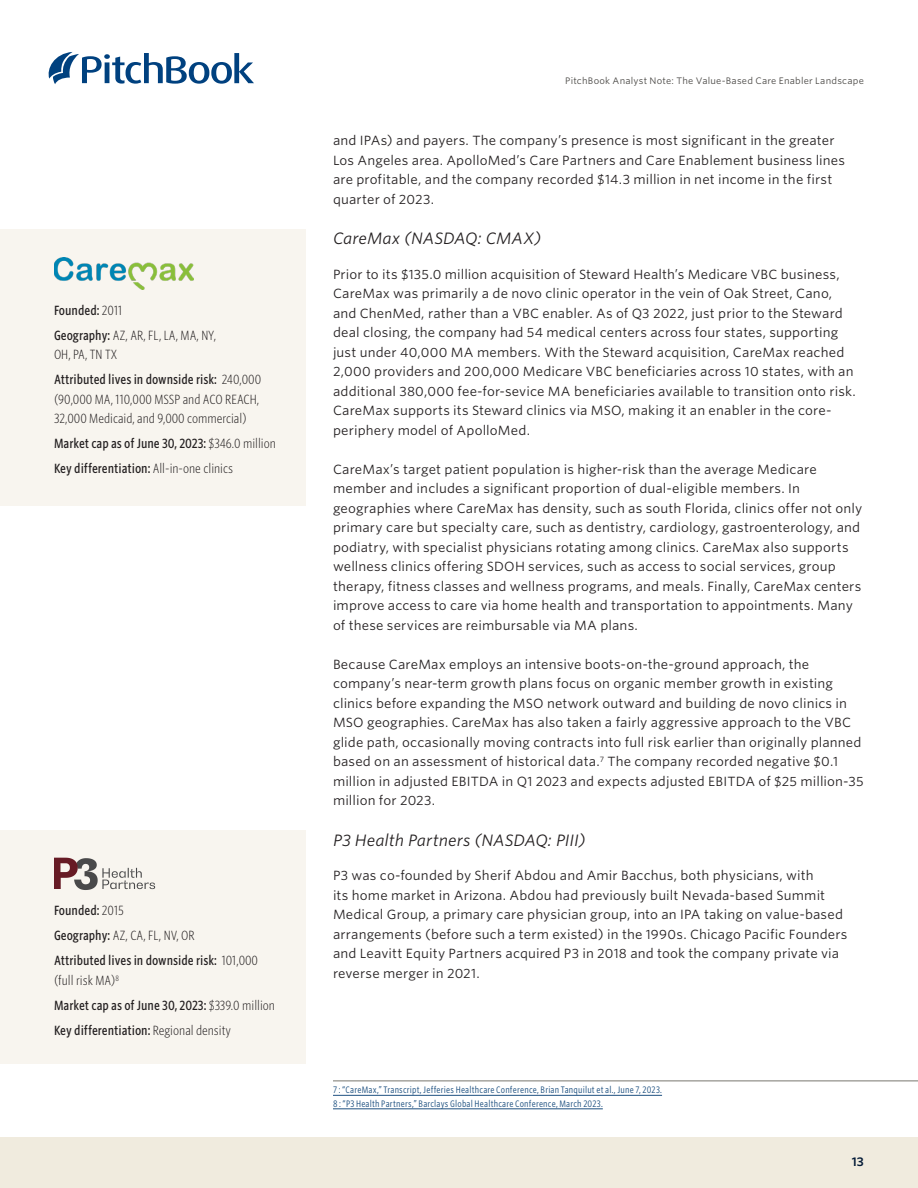
<style>
.page{position:relative;width:918px;height:1188px;background:#fff}
.page>*{position:absolute;margin:0;border:0;box-sizing:border-box;transform-origin:0 0}
.AN_Subsection_I{font:italic 15.75px "Whitney S Sm";color:#231f20}
.AN_Body_copy_-_runt_control{font:12.75px/19.5px "Whitney S Sm";letter-spacing:.01em;color:#231f20}
.AN_Company_highlights_sidebar{font:500 12.75px/19.5px "Whitney Cond S Sm";color:#231f20}
.AN_Company_highlights_sidebar-2{font:300 12.75px/19.5px "Whitney Cond S Sm";color:#231f20}
.t1{font:600 12px "Whitney S Sm";color:#051c38}
.AN_Footnote{font:9px/13.5px "Whitney Cond S Sm";letter-spacing:.02em;color:#1d5080}
.t2{font:9px "Whitney S Sm";letter-spacing:.025em;color:#484643}
.s1{font-weight:300}
.s2{font-weight:500}
</style>
<div class="page">
<svg style="left:49px;top:52px;width:205px;height:32px"></svg>
<div style="left:0;top:1137px;width:918px;height:51px;background:#f0ebde"></div>
<div style="left:0;top:230px;width:306px;height:276px;background:#f8f5ef"></div>
<div style="left:0;top:830px;width:306px;height:233px;background:#f8f5ef"></div>
<img style="left:54px;top:257px;width:140px;height:33px">
<svg style="left:54px;top:858px;width:101px;height:32px"></svg>
<hr style="left:333px;top:1081px;width:585px;height:1px;background:#78766f">
<hr style="left:333px;top:1095px;width:329px;height:1px;background:#1d5080">
<hr style="left:333px;top:1109px;width:270px;height:1px;background:#1d5080">
<p class="AN_Company_highlights_sidebar" style="left:54px;top:300px;width:70px">Founded: <span class="s1">2011</span></p>
<p class="AN_Company_highlights_sidebar-2" style="left:54px;top:325px;width:164px"><span class="s2">Geography:</span> AZ, AR, FL, LA, MA, NY,<br>OH, PA, TN TX</p>
<p class="AN_Company_highlights_sidebar-2" style="left:54px;top:370px;width:209px"><span class="s2">Attributed lives in downside risk:</span> 240,000 (90,000 MA, 110,000 MSSP and ACO REACH,<br>32,000 Medicaid, and 9,000 commercial)</p>
<p class="AN_Company_highlights_sidebar" style="left:54px;top:433px;width:223px">Market cap as of June 30, 2023: <span class="s1">$346.0 million</span></p>
<p class="AN_Company_highlights_sidebar" style="left:54px;top:458px;width:181px">Key differentiation: <span class="s1">All-in-one clinics</span></p>
<p class="AN_Company_highlights_sidebar" style="left:54px;top:901px;width:71px">Founded: <span class="s1">2015</span></p>
<p class="AN_Company_highlights_sidebar-2" style="left:54px;top:926px;width:142px"><span class="s2">Geography:</span> AZ, CA, FL, NV, OR</p>
<p class="AN_Company_highlights_sidebar" style="left:54px;top:950px;width:206px">Attributed lives in downside risk: <span class="s1">101,000 (full risk MA)</span><sup>8</sup></p>
<p class="AN_Company_highlights_sidebar" style="left:54px;top:995px;width:223px">Market cap as of June 30, 2023: <span class="s1">$339.0 million</span></p>
<p class="AN_Company_highlights_sidebar" style="left:54px;top:1020px;width:179px">Key differentiation: <span class="s1">Regional density</span></p>
<p class="t2" style="left:565px;top:75px;width:300px">PitchBook Analyst Note: The Value-Based Care Enabler Landscape</p>
<p class="AN_Body_copy_-_runt_control" style="left:333px;top:131px;width:514px">and IPAs) and payers. The company’s presence is most significant in the greater Los Angeles area. ApolloMed’s Care Partners and Care Enablement business lines are profitable, and the company recorded $14.3 million in net income in the first quarter of 2023.</p>
<p class="AN_Subsection_I" style="left:333px;top:227px;width:210px">CareMax (NASDAQ: CMAX)</p>
<p class="AN_Body_copy_-_runt_control" style="left:333px;top:264px;width:524px">Prior to its $135.0 million acquisition of Steward Health’s Medicare VBC business, CareMax was primarily a de novo clinic operator in the vein of Oak Street, Cano, and ChenMed, rather than a VBC enabler. As of Q3 2022, just prior to the Steward deal closing, the company had 54 medical centers across four states, supporting just under 40,000 MA members. With the Steward acquisition, CareMax reached 2,000 providers and 200,000 Medicare VBC beneficiaries across 10 states, with an additional 380,000 fee-for-sevice MA beneficiaries available to transition onto risk.<br>CareMax supports its Steward clinics via MSO, making it an enabler in the core&shy;periphery model of ApolloMed.</p>
<p class="AN_Body_copy_-_runt_control" style="left:333px;top:459px;width:531px">CareMax’s target patient population is higher-risk than the average Medicare member and includes a significant proportion of dual-eligible members. In geographies where CareMax has density, such as south Florida, clinics offer not only primary care but specialty care, such as dentistry, cardiology, gastroenterology, and podiatry, with specialist physicians rotating among clinics. CareMax also supports wellness clinics offering SDOH services, such as access to social services, group therapy, fitness classes and wellness programs, and meals. Finally, CareMax centers improve access to care via home health and transportation to appointments. Many of these services are reimbursable via MA plans.</p>
<p class="AN_Body_copy_-_runt_control" style="left:333px;top:654px;width:532px">Because CareMax employs an intensive boots-on-the-ground approach, the company’s near-term growth plans focus on organic member growth in existing clinics before expanding the MSO network outward and building de novo clinics in MSO geographies. CareMax has also taken a fairly aggressive approach to the VBC glide path, occasionally moving contracts into full risk earlier than originally planned based on an assessment of historical data.<sup>7</sup> The company recorded negative $0.1 million in adjusted EBITDA in Q1 2023 and expects adjusted EBITDA of $25 million-35 million for 2023.</p>
<p class="AN_Subsection_I" style="left:333px;top:829px;width:254px">P3 Health Partners (NASDAQ: PIII)</p>
<p class="AN_Body_copy_-_runt_control" style="left:333px;top:866px;width:516px">P3 was co-founded by Sherif Abdou and Amir Bacchus, both physicians, with<br>its home market in Arizona. Abdou had previously built Nevada-based Summit Medical Group, a primary care physician group, into an IPA taking on value-based arrangements (before such a term existed) in the 1990s. Chicago Pacific Founders and Leavitt Equity Partners acquired P3 in 2018 and took the company private via reverse merger in 2021.</p>
<p class="AN_Footnote" style="left:333px;top:1083px;width:331px">7 : “CareMax,” Transcript, Jefferies Healthcare Conference, Brian Tanquilut et al., June 7, 2023.<br>8 : “P3 Health Partners,” Barclays Global Healthcare Conference, March 2023.</p>
<p class="t1" style="left:852px;top:1153px;width:14px">13</p>
</div>
